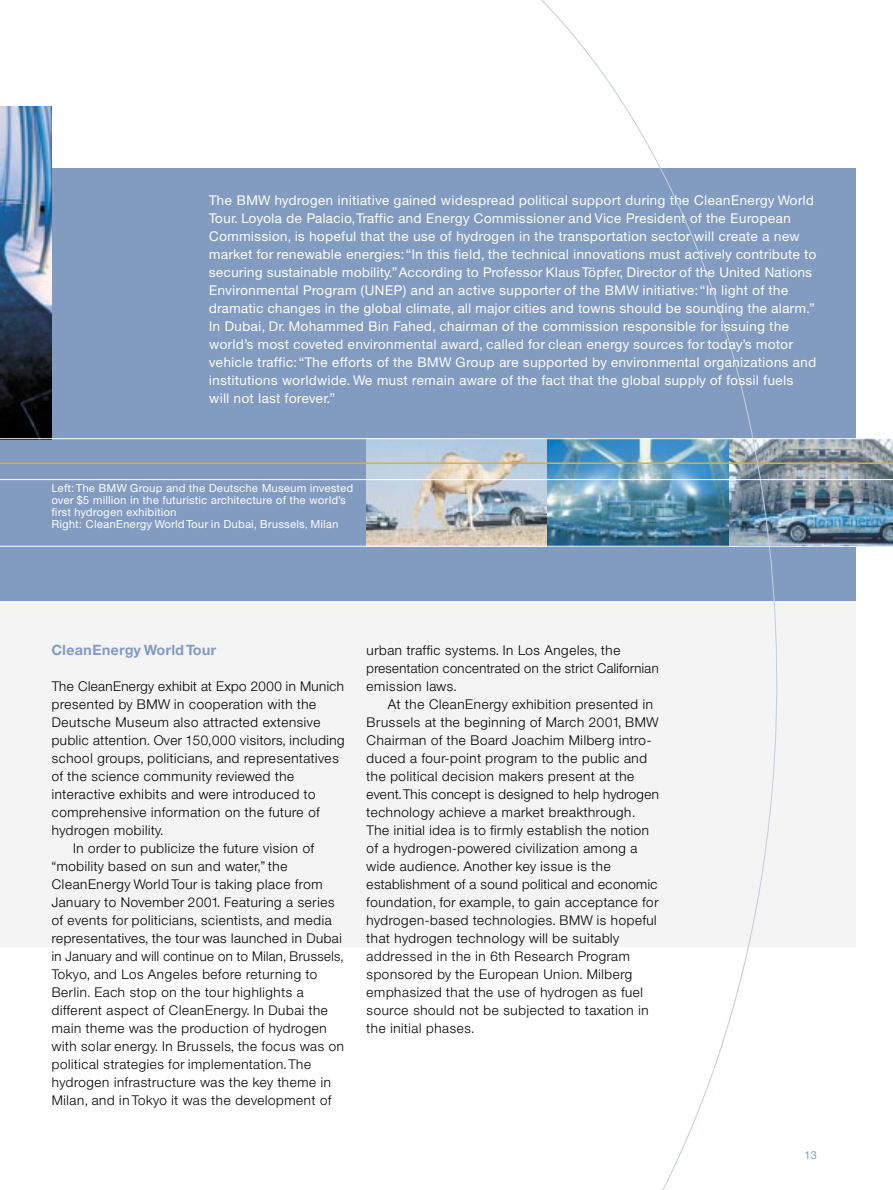
<style>
.page{position:relative;width:893px;height:1190px;background:#fff}
.page>*{position:absolute;margin:0;border:0;box-sizing:border-box;transform-origin:0 0}
.t1{font:700 13.5px "BMW Helvetica";color:#829bc0}
.t2{font:300 12.75px/18px "BMW Helvetica";color:#000}
.t3{font:12.75px/18px "BMW Helvetica";color:#fff}
.t4{font:300 12.75px/18px "BMW Helvetica";letter-spacing:-.02em;color:#000}
.t5{font:10.5px/12px "BMW Helvetica";color:#fff}
.t6{font:10.5px "BMW Helvetica";color:#829bc0}
</style>
<div class="page">
<div style="left:0;top:439px;width:855px;height:508px;background:#f5f4f4"></div>
<div style="left:0;top:169px;width:855px;height:432px;background:#829bc0"></div>
<img style="left:0;top:106px;width:51px;height:332px">
<img style="left:366px;top:439px;width:526px;height:107px">
<svg style="left:518px;top:0;width:348px;height:1190px"></svg>
<hr style="left:0;top:438px;width:892px;height:1px;background:#fff">
<hr style="left:0;top:479px;width:892px;height:1px;background:#fff">
<hr style="left:0;top:462px;width:892px;height:2px;background:#e4ad31">
<hr style="left:0;top:546px;width:892px;height:1px;background:#fff">
<p class="t3" style="left:209px;top:192px;width:609px">The BMW hydrogen initiative gained widespread political support during the CleanEnergy World Tour. Loyola de Palacio,Traffic and Energy Commissioner and Vice President of the European Commission, is hopeful that the use of hydrogen in the transportation sector will create a new market for renewable energies: “In this field, the technical innovations must actively contribute to securing sustainable mobility.”According to Professor Klaus Töpfer, Director of the United Nations Environmental Program (UNEP) and an active supporter of the BMW initiative: “In light of the dramatic changes in the global climate, all major cities and towns should be sounding the alarm.” In Dubai, Dr. Mohammed Bin Fahed, chairman of the commission responsible for issuing the world’s most coveted environmental award, called for clean energy sources for today’s motor vehicle traffic: “The efforts of the BMW Group are supported by environmental organizations and institutions worldwide. We must remain aware of the fact that the global supply of fossil fuels will not last forever.”</p>
<p class="t5" style="left:51px;top:482px;width:303px">Left:The BMW Group and the Deutsche Museum invested over $5 million in the futuristic architecture of the world’s first hydrogen exhibition<br>Right: CleanEnergy World Tour in Dubai, Brussels, Milan</p>
<p class="t1" style="left:51px;top:644px;width:166px">CleanEnergy World Tour</p>
<p class="t4" style="left:51px;top:678px;width:294px">The CleanEnergy exhibit at Expo 2000 in Munich</p>
<p class="t2" style="left:51px;top:696px;width:267px">presented by BMW in cooperation with the</p>
<p class="t2" style="left:51px;top:714px;width:271px">Deutsche Museum also attracted extensive</p>
<p class="t2" style="left:51px;top:732px;width:295px">public attention. Over 150,000 visitors, including</p>
<p class="t2" style="left:51px;top:750px;width:289px">school groups, politicians, and representatives</p>
<p class="t2" style="left:51px;top:768px;width:245px">of the science community reviewed the</p>
<p class="t2" style="left:51px;top:786px;width:266px">interactive exhibits and were introduced to</p>
<p class="t2" style="left:51px;top:804px;width:270px">comprehensive information on the future of</p>
<p class="t2" style="left:51px;top:822px;width:114px">hydrogen mobility.</p>
<p class="t2" style="left:73px;top:840px;width:243px">In order to publicize the future vision of</p>
<p class="t2" style="left:51px;top:858px;width:238px">“mobility based on sun and water,” the</p>
<p class="t2" style="left:51px;top:876px;width:273px">CleanEnergy World Tour is taking place from</p>
<p class="t2" style="left:51px;top:894px;width:285px">January to November 2001. Featuring a series</p>
<p class="t2" style="left:51px;top:912px;width:282px">of events for politicians, scientists, and media</p>
<p class="t2" style="left:51px;top:930px;width:292px">representatives, the tour was launched in Dubai</p>
<p class="t4" style="left:51px;top:948px;width:294px">in January and will continue on to Milan, Brussels,</p>
<p class="t2" style="left:51px;top:966px;width:268px">Tokyo, and Los Angeles before returning to</p>
<p class="t2" style="left:51px;top:984px;width:254px">Berlin. Each stop on the tour highlights a</p>
<p class="t2" style="left:51px;top:1002px;width:278px">different aspect of CleanEnergy. In Dubai the</p>
<p class="t2" style="left:51px;top:1020px;width:277px">main theme was the production of hydrogen</p>
<p class="t2" style="left:51px;top:1038px;width:294px">with solar energy. In Brussels, the focus was on</p>
<p class="t2" style="left:51px;top:1056px;width:261px">political strategies for implementation.The</p>
<p class="t2" style="left:51px;top:1074px;width:281px">hydrogen infrastructure was the key theme in</p>
<p class="t2" style="left:51px;top:1092px;width:281px">Milan, and in Tokyo it was the development of</p>
<p class="t4" style="left:366px;top:642px;width:294px">urban traffic systems. In Los Angeles, the presentation concentrated on the strict Californian emission laws.</p>
<p class="t2" style="left:366px;top:696px;width:294px;text-indent:21px">At the CleanEnergy exhibition presented in Brussels at the beginning of March 2001, BMW Chairman of the Board Joachim Milberg intro&shy;duced a four-point program to the public and the political decision makers present at the event.This concept is designed to help hydrogen technology achieve a market breakthrough.<br>The initial idea is to firmly establish the notion of a hydrogen-powered civilization among a wide audience. Another key issue is the establishment of a sound political and economic foundation, for example, to gain acceptance for hydrogen-based technologies. BMW is hopeful that hydrogen technology will be suitably addressed in the in 6th Research Program sponsored by the European Union. Milberg emphasized that the use of hydrogen as fuel source should not be subjected to taxation in the initial phases.</p>
<p class="t6" style="left:804px;top:1150px;width:15px">13</p>
</div>
